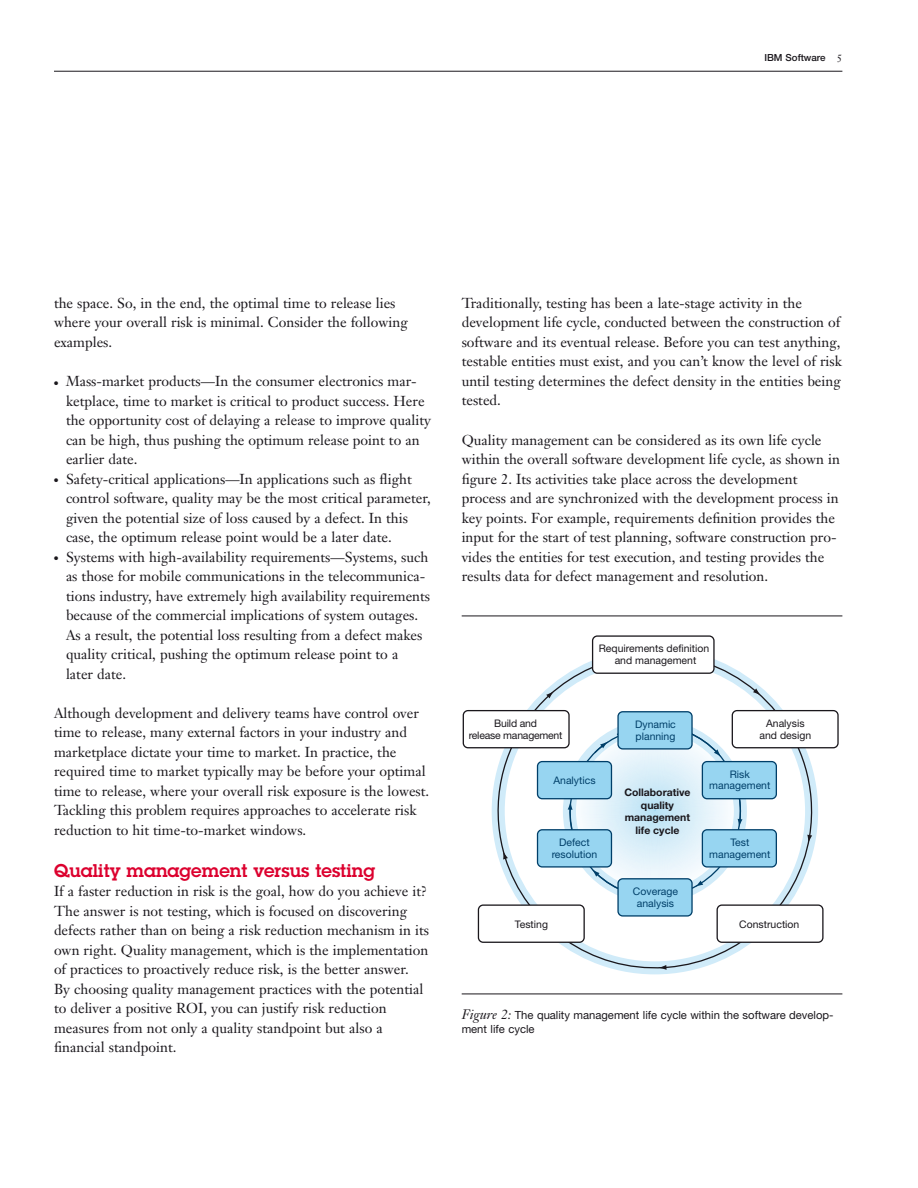
<style>
.page{position:relative;width:918px;height:1188px;background:#fff}
.page>*{position:absolute;margin:0;border:0;box-sizing:border-box;transform-origin:0 0}
.t1{font:600 18px "Lubalin Graph Std";color:#dc002e}
.t2{font:14.25px/19.5px "Janson Text";color:#1a171c}
.t3{font:11.25px/14.2px "Helvetica Neue";color:#1a171c}
.t4{font:10.5px/11.7px "Helvetica Neue";color:#003f69;text-align:center}
.t5{font:10.5px/11.7px "Helvetica Neue";color:#1a171c;text-align:center}
.t6{font:700 10.5px/12.6px "Helvetica Neue";color:#1a171c;text-align:center}
.t7{font:10.5px/11.7px "Helvetica Neue";letter-spacing:-.02em;color:#1a171c;text-align:center}
.t8{font:500 9.75px "Helvetica Neue";color:#1a171c}
.s1{font-family:"Janson Text";font-weight:400;font-size:10.5px}
.s2{font-family:"Janson Text";font-style:italic;font-size:13.5px}
</style>
<div class="page">
<hr style="left:54px;top:71px;width:788px;height:1px;background:#1a171c">
<svg style="left:493px;top:650px;width:321px;height:322px"></svg>
<div style="left:618px;top:712px;width:74px;height:37px;background:#97d5f1;border-radius:5px"></div>
<div style="left:617px;top:711px;width:76px;height:39px;border:1px solid #003f69;border-radius:5px"></div>
<div style="left:593px;top:636px;width:121px;height:37px;background:#fff;border-radius:5px"></div>
<div style="left:592px;top:635px;width:123px;height:39px;border:1px solid #1a171c;border-radius:5px"></div>
<div style="left:463px;top:711px;width:106px;height:37px;background:#fff;border-radius:5px"></div>
<div style="left:463px;top:710px;width:107px;height:38px;border:1px solid #1a171c;border-radius:5px"></div>
<div style="left:732px;top:711px;width:106px;height:37px;background:#fff;border-radius:5px"></div>
<div style="left:732px;top:710px;width:107px;height:38px;border:1px solid #1a171c;border-radius:5px"></div>
<div style="left:478px;top:905px;width:106px;height:37px;background:#fff;border-radius:5px"></div>
<div style="left:478px;top:904px;width:107px;height:39px;border:1px solid #1a171c;border-radius:5px"></div>
<div style="left:717px;top:905px;width:106px;height:37px;background:#fff;border-radius:5px"></div>
<div style="left:717px;top:904px;width:107px;height:39px;border:1px solid #1a171c;border-radius:5px"></div>
<div style="left:618px;top:879px;width:74px;height:37px;background:#97d5f1;border-radius:5px"></div>
<div style="left:617px;top:878px;width:76px;height:39px;border:1px solid #003f69;border-radius:5px"></div>
<div style="left:702px;top:762px;width:74px;height:37px;background:#97d5f1;border-radius:5px"></div>
<div style="left:702px;top:761px;width:75px;height:38px;border:1px solid #003f69;border-radius:5px"></div>
<div style="left:538px;top:762px;width:73px;height:37px;background:#97d5f1;border-radius:5px"></div>
<div style="left:537px;top:761px;width:75px;height:38px;border:1px solid #003f69;border-radius:5px"></div>
<div style="left:702px;top:830px;width:74px;height:37px;background:#97d5f1;border-radius:5px"></div>
<div style="left:702px;top:829px;width:75px;height:39px;border:1px solid #003f69;border-radius:5px"></div>
<div style="left:538px;top:830px;width:73px;height:37px;background:#97d5f1;border-radius:5px"></div>
<div style="left:537px;top:829px;width:75px;height:39px;border:1px solid #003f69;border-radius:5px"></div>
<hr style="left:462px;top:616px;width:380px;height:1px;background:#1a171c">
<hr style="left:462px;top:994px;width:380px;height:1px;background:#1a171c">
<p class="t8" style="left:764px;top:54px;width:80px">IBM Software <span class="s1">5</span></p>
<p class="t2" style="left:54px;top:295px;width:355px">the space. So, in the end, the optimal time to release lies where your overall risk is minimal. Consider the following examples.</p>
<p class="t2" style="left:66px;top:373px;width:367px;text-indent:-12px">● Mass-market products—In the consumer electronics mar&shy;ketplace, time to market is critical to product success. Here the opportunity cost of delaying a release to improve quality can be high, thus pushing the optimum release point to an earlier date.</p>
<p class="t2" style="left:66px;top:470px;width:366px;text-indent:-12px">● Safety-critical applications—In applications such as flight control software, quality may be the most critical parameter, given the potential size of loss caused by a defect. In this case, the optimum release point would be a later date.</p>
<p class="t2" style="left:66px;top:548px;width:366px;text-indent:-12px">● Systems with high-availability requirements—Systems, such as those for mobile communications in the telecommunica&shy;tions industry, have extremely high availability requirements because of the commercial implications of system outages.<br>As a result, the potential loss resulting from a defect makes quality critical, pushing the optimum release point to a<br>later date.</p>
<p class="t2" style="left:54px;top:704px;width:377px">Although development and delivery teams have control over time to release, many external factors in your industry and marketplace dictate your time to market. In practice, the required time to market typically may be before your optimal time to release, where your overall risk exposure is the lowest.<br>Tackling this problem requires approaches to accelerate risk reduction to hit time-to-market windows.</p>
<h2 class="t1" style="left:54px;top:864px;width:323px">Quality management versus testing</h2>
<p class="t2" style="left:54px;top:883px;width:377px">If a faster reduction in risk is the goal, how do you achieve it?<br>The answer is not testing, which is focused on discovering defects rather than on being a risk reduction mechanism in its own right. Quality management, which is the implementation of practices to proactively reduce risk, is the better answer.<br>By choosing quality management practices with the potential to deliver a positive ROI, you can justify risk reduction measures from not only a quality standpoint but also a financial standpoint.</p>
<p class="t2" style="left:462px;top:295px;width:382px">Traditionally, testing has been a late-stage activity in the development life cycle, conducted between the construction of software and its eventual release. Before you can test anything, testable entities must exist, and you can’t know the level of risk until testing determines the defect density in the entities being tested.</p>
<p class="t2" style="left:462px;top:431px;width:380px">Quality management can be considered as its own life cycle within the overall software development life cycle, as shown in figure 2. Its activities take place across the development process and are synchronized with the development process in key points. For example, requirements definition provides the input for the start of test planning, software construction pro&shy;vides the entities for test execution, and testing provides the results data for defect management and resolution.</p>
<p class="t5" style="left:599px;top:644px;width:112px">Requirements definition and management</p>
<p class="t7" style="left:469px;top:718px;width:95px">Build and<br>release management</p>
<p class="t5" style="left:760px;top:718px;width:53px">Analysis and design</p>
<p class="t4" style="left:635px;top:719px;width:42px;text-align:left">Dynamic planning</p>
<p class="t4" style="left:553px;top:775px;width:44px">Analytics</p>
<p class="t4" style="left:552px;top:837px;width:47px">Defect resolution</p>
<p class="t6" style="left:624px;top:787px;width:68px">Collaborative quality management life cycle</p>
<p class="t4" style="left:633px;top:886px;width:47px">Coverage analysis</p>
<p class="t4" style="left:709px;top:769px;width:63px">Risk management</p>
<p class="t4" style="left:709px;top:837px;width:63px">Test management</p>
<p class="t5" style="left:515px;top:919px;width:35px">Testing</p>
<p class="t5" style="left:739px;top:919px;width:62px">Construction</p>
<p class="t3" style="left:462px;top:1009px;width:373px"><span class="s2">Figure 2:</span> The quality management life cycle within the software develop&shy;ment life cycle</p>
</div>
